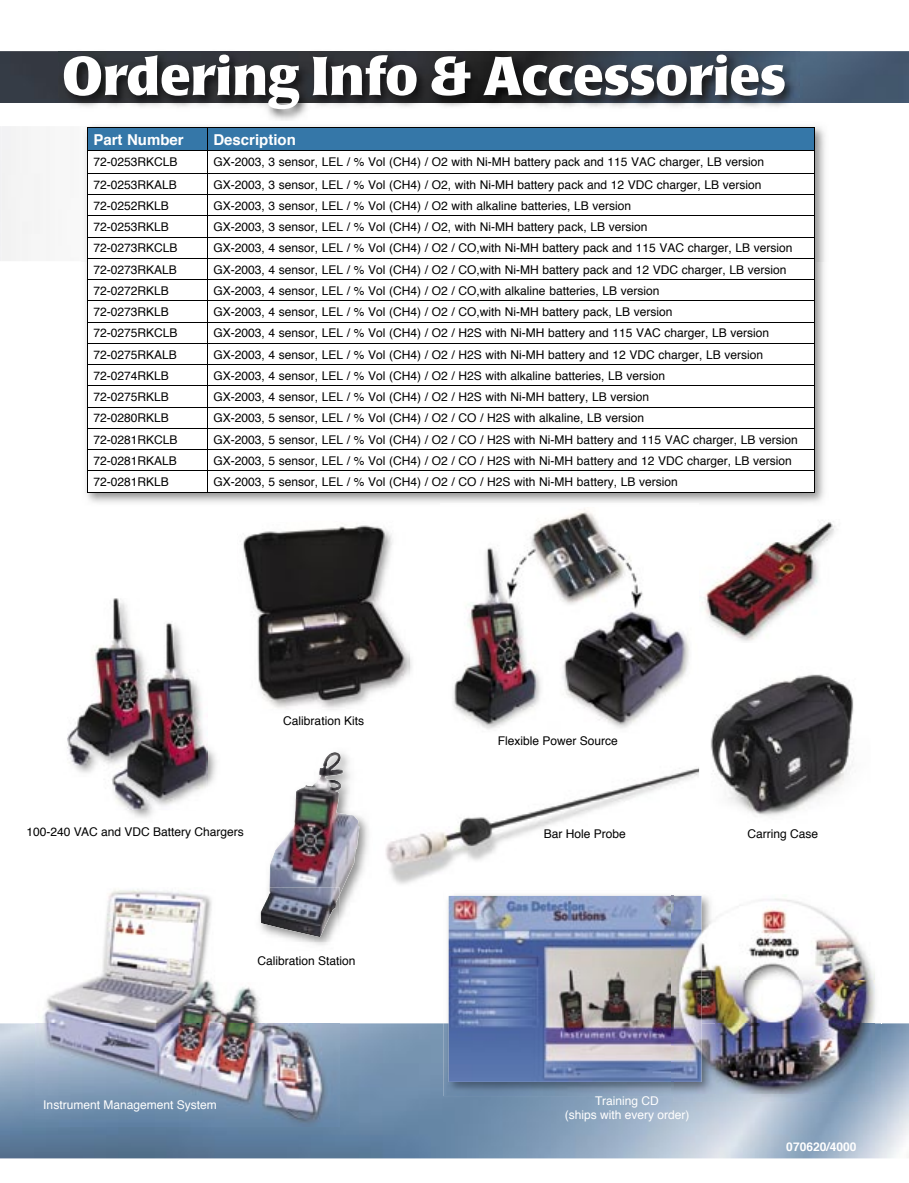
<style>
.page{position:relative;width:909px;height:1183px;background:#fff}
.page>*{position:absolute;margin:0;border:0;box-sizing:border-box;transform-origin:0 0}
.t1{font:700 54px "Poppl Laudatio";color:#fff}
.t2{font:700 15px "Helvetica";color:#fff}
.t3{font:12px "Helvetica";color:#000}
.t4{font:12px/14.4px "Helvetica";color:#fff;text-align:center}
.t5{font:700 12px "Helvetica";color:#fff}
</style>
<div class="page">
<img style="left:385px;top:767px;width:314px;height:117px">
<img style="left:699px;top:674px;width:155px;height:142px">
<img style="left:0;top:1023px;width:909px;height:135px">
<img style="left:0;top:51px;width:909px;height:52px">
<img style="left:73px;top:103px;width:714px;height:18px">
<img style="left:59px;top:51px;width:740px;height:52px">
<img style="left:84px;top:261px;width:741px;height:242px">
<img style="left:82px;top:126px;width:745px;height:135px">
<svg style="left:87px;top:127px;width:728px;height:365px"></svg>
<hr style="left:87px;top:492px;width:120px;height:1px;background:#000">
<hr style="left:207px;top:492px;width:607px;height:1px;background:#000">
<img style="left:443px;top:1023px;width:231px;height:73px">
<img style="left:449px;top:896px;width:225px;height:186px">
<img style="left:874px;top:971px;width:2px;height:49px">
<img style="left:674px;top:1023px;width:207px;height:79px">
<img style="left:674px;top:896px;width:41px;height:200px">
<img style="left:715px;top:898px;width:159px;height:196px">
<img style="left:672px;top:895px;width:30px;height:1px">
<svg style="left:672px;top:1082px;width:2px;height:12px"></svg>
<img style="left:67px;top:734px;width:150px;height:84px">
<img style="left:68px;top:598px;width:140px;height:211px">
<img style="left:452px;top:508px;width:238px;height:222px">
<img style="left:42px;top:889px;width:219px;height:134px">
<img style="left:36px;top:1023px;width:304px;height:103px">
<img style="left:243px;top:524px;width:166px;height:184px">
<img style="left:340px;top:816px;width:29px;height:105px">
<img style="left:255px;top:889px;width:77px;height:61px">
<img style="left:275px;top:942px;width:57px;height:8px">
<img style="left:269px;top:752px;width:90px;height:143px">
<img style="left:261px;top:887px;width:79px;height:50px">
<img style="left:700px;top:521px;width:136px;height:120px">
<img style="left:0;top:126px;width:1px;height:135px">
<h1 class="t1" style="left:62px;top:46px;width:725px">Ordering Info &amp; Accessories</h1>
<p class="t2" style="left:93px;top:126px;width:92px">Part Number</p>
<p class="t2" style="left:213px;top:126px;width:84px">Description</p>
<p class="t3" style="left:93px;top:152px;width:86px">72-0253RKCLB</p>
<p class="t3" style="left:213px;top:152px;width:552px">GX-2003, 3 sensor, LEL / % Vol (CH4) / O2 with Ni-MH battery pack and 115 VAC charger, LB version</p>
<p class="t3" style="left:93px;top:174px;width:85px">72-0253RKALB</p>
<p class="t3" style="left:213px;top:174px;width:549px">GX-2003, 3 sensor, LEL / % Vol (CH4) / O2, with Ni-MH battery pack and 12 VDC charger, LB version</p>
<p class="t3" style="left:93px;top:195px;width:77px">72-0252RKLB</p>
<p class="t3" style="left:213px;top:195px;width:419px">GX-2003, 3 sensor, LEL / % Vol (CH4) / O2 with alkaline batteries, LB version</p>
<p class="t3" style="left:93px;top:217px;width:77px">72-0253RKLB</p>
<p class="t3" style="left:213px;top:217px;width:435px">GX-2003, 3 sensor, LEL / % Vol (CH4) / O2, with Ni-MH battery pack, LB version</p>
<p class="t3" style="left:93px;top:238px;width:86px">72-0273RKCLB</p>
<p class="t3" style="left:213px;top:238px;width:580px">GX-2003, 4 sensor, LEL / % Vol (CH4) / O2 / CO,with Ni-MH battery pack and 115 VAC charger, LB version</p>
<p class="t3" style="left:93px;top:259px;width:85px">72-0273RKALB</p>
<p class="t3" style="left:213px;top:259px;width:574px">GX-2003, 4 sensor, LEL / % Vol (CH4) / O2 / CO,with Ni-MH battery pack and 12 VDC charger, LB version</p>
<p class="t3" style="left:93px;top:280px;width:77px">72-0272RKLB</p>
<p class="t3" style="left:213px;top:280px;width:447px">GX-2003, 4 sensor, LEL / % Vol (CH4) / O2 / CO,with alkaline batteries, LB version</p>
<p class="t3" style="left:93px;top:302px;width:77px">72-0273RKLB</p>
<p class="t3" style="left:213px;top:302px;width:460px">GX-2003, 4 sensor, LEL / % Vol (CH4) / O2 / CO,with Ni-MH battery pack, LB version</p>
<p class="t3" style="left:93px;top:323px;width:86px">72-0275RKCLB</p>
<p class="t3" style="left:213px;top:323px;width:557px">GX-2003, 4 sensor, LEL / % Vol (CH4) / O2 / H2S with Ni-MH battery and 115 VAC charger, LB version</p>
<p class="t3" style="left:93px;top:344px;width:85px">72-0275RKALB</p>
<p class="t3" style="left:213px;top:344px;width:551px">GX-2003, 4 sensor, LEL / % Vol (CH4) / O2 / H2S with Ni-MH battery and 12 VDC charger, LB version</p>
<p class="t3" style="left:93px;top:365px;width:77px">72-0274RKLB</p>
<p class="t3" style="left:213px;top:365px;width:453px">GX-2003, 4 sensor, LEL / % Vol (CH4) / O2 / H2S with alkaline batteries, LB version</p>
<p class="t3" style="left:93px;top:386px;width:77px">72-0275RKLB</p>
<p class="t3" style="left:213px;top:386px;width:437px">GX-2003, 4 sensor, LEL / % Vol (CH4) / O2 / H2S with Ni-MH battery, LB version</p>
<p class="t3" style="left:93px;top:408px;width:77px">72-0280RKLB</p>
<p class="t3" style="left:213px;top:408px;width:432px">GX-2003, 5 sensor, LEL / % Vol (CH4) / O2 / CO / H2S with alkaline, LB version</p>
<p class="t3" style="left:93px;top:429px;width:86px">72-0281RKCLB</p>
<p class="t3" style="left:213px;top:429px;width:586px">GX-2003, 5 sensor, LEL / % Vol (CH4) / O2 / CO / H2S with Ni-MH battery and 115 VAC charger, LB version</p>
<p class="t3" style="left:93px;top:450px;width:85px">72-0281RKALB</p>
<p class="t3" style="left:213px;top:450px;width:580px">GX-2003, 5 sensor, LEL / % Vol (CH4) / O2 / CO / H2S with Ni-MH battery and 12 VDC charger, LB version</p>
<p class="t3" style="left:93px;top:471px;width:77px">72-0281RKLB</p>
<p class="t3" style="left:213px;top:471px;width:466px">GX-2003, 5 sensor, LEL / % Vol (CH4) / O2 / CO / H2S with Ni-MH battery, LB version</p>
<p class="t3" style="left:283px;top:711px;width:82px">Calibration Kits</p>
<p class="t3" style="left:26px;top:821px;width:219px">100-240 VAC and VDC Battery Chargers</p>
<p class="t3" style="left:257px;top:951px;width:100px">Calibration Station</p>
<p class="t4" style="left:43px;top:1097px;width:175px">Instrument Management System</p>
<p class="t3" style="left:498px;top:730px;width:122px">Flexible Power Source</p>
<p class="t3" style="left:543px;top:823px;width:84px">Bar Hole Probe</p>
<p class="t3" style="left:747px;top:823px;width:72px">Carring Case</p>
<p class="t4" style="left:564px;top:1093px;width:126px">Training CD<br>(ships with every order)</p>
<p class="t5" style="left:786px;top:1136px;width:72px">070620/4000</p>
</div>
